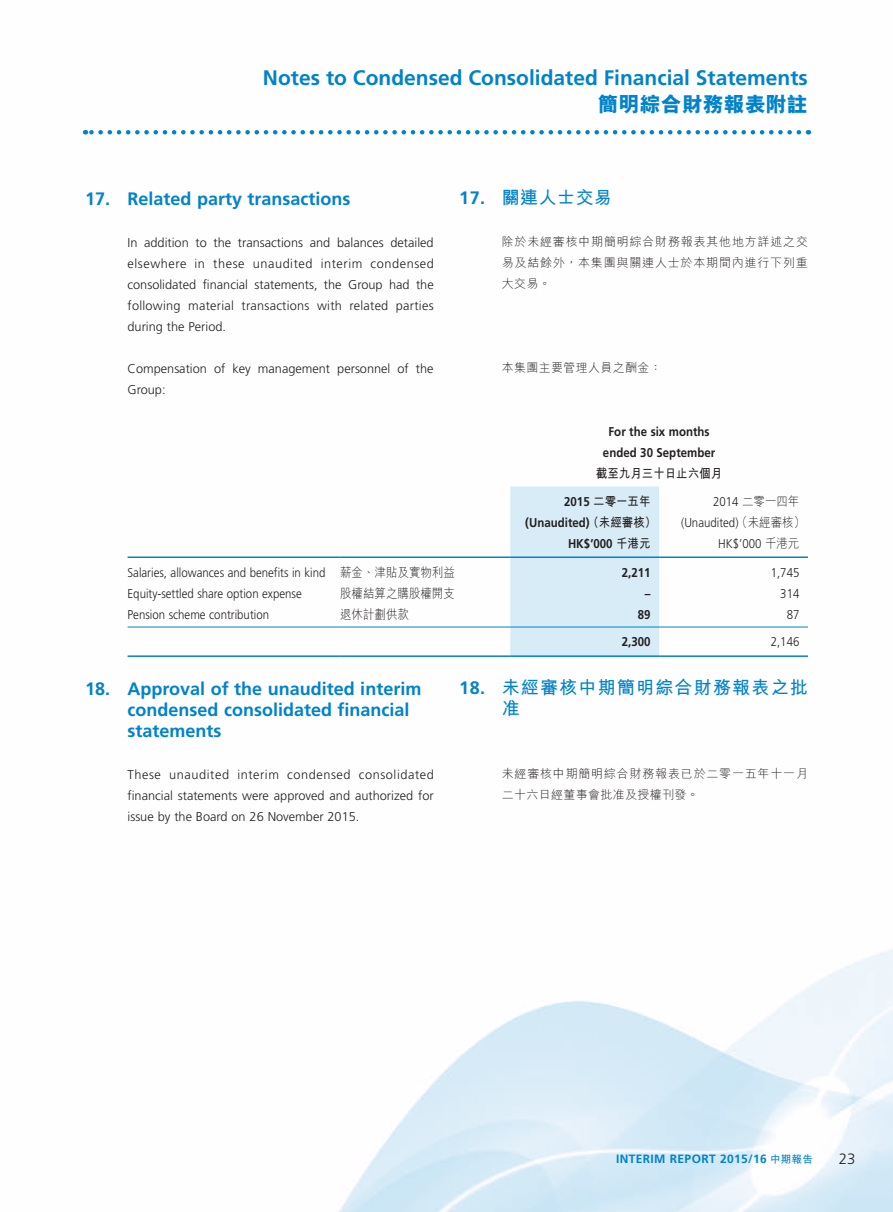
<style>
.page{position:relative;width:893px;height:1212px;background:#fff}
.page>*{position:absolute;margin:0;border:0;box-sizing:border-box;transform-origin:0 0}
.t1{font:700 21px "Frutiger LT Std";color:#0083ca}
.t2{font:800 21px "M Hei HK";color:#0083ca}
.t3{font:700 18px/21px "Frutiger LT Std";color:#0083ca}
.t4{font:700 18px/21px "M Hei HK";letter-spacing:.065em;color:#0083ca}
.t5{font:300 15px "Frutiger LT Std";color:#231f20}
.t6{font:300 12.75px/21px "Frutiger LT Std";color:#231f20;text-align:justify}
.t7{font:300 12.75px "Frutiger LT Std";color:#231f20;scale:.9 1}
.t8{font:700 12.75px/21px "Frutiger LT Std";color:#231f20;text-align:center;scale:.9 1}
.t9{font:300 12.75px "M Hei HK";color:#231f20;scale:.9 1}
.t10{font:700 12.75px/27.5px "M Hei HK";color:#231f20;scale:.9 1}
.t11{font:300 12px/21px "M Hei HK";letter-spacing:.065em;color:#231f20;text-align:justify}
.t12{font:700 12px "Frutiger LT Std";letter-spacing:.03em;color:#0083ca}
.t13{font:300 12px "M Hei HK";letter-spacing:.03em;color:#231f20}
.s1{font-family:"Frutiger LT Std"}
.s2{font-family:"M Hei HK"}
.s3{font-family:"M Hei HK";font-size:10.5px}
</style>
<div class="page">
<img style="left:82px;top:130px;width:811px;height:1082px">
<svg style="left:85px;top:130px;width:714px;height:4px"></svg>
<div style="left:510px;top:486px;width:149px;height:169px;background:#d8ecf7"></div>
<hr style="left:128px;top:556px;width:212px;height:2px;background:#0083ca">
<hr style="left:340px;top:556px;width:170px;height:2px;background:#0083ca">
<hr style="left:510px;top:556px;width:149px;height:2px;background:#0083ca">
<hr style="left:659px;top:556px;width:149px;height:2px;background:#0083ca">
<hr style="left:128px;top:627px;width:212px;height:1px;background:#0083ca">
<hr style="left:340px;top:627px;width:170px;height:1px;background:#0083ca">
<hr style="left:510px;top:627px;width:149px;height:1px;background:#0083ca">
<hr style="left:659px;top:627px;width:149px;height:1px;background:#0083ca">
<hr style="left:128px;top:655px;width:212px;height:2px;background:#0083ca">
<hr style="left:340px;top:655px;width:170px;height:2px;background:#0083ca">
<hr style="left:510px;top:655px;width:149px;height:2px;background:#0083ca">
<hr style="left:659px;top:655px;width:149px;height:2px;background:#0083ca">
<h1 class="t1" style="left:263px;top:66px;width:546px">Notes to Condensed Consolidated Financial Statements</h1>
<h1 class="t2" style="left:598px;top:91px;width:211px">簡明綜合財務報表附註</h1>
<h2 class="t3" style="left:85px;top:188px;width:267px">17. Related party transactions</h2>
<p class="t6" style="left:128px;top:232px;width:308px">In addition to the transactions and balances detailed elsewhere in these unaudited interim condensed consolidated financial statements, the Group had the following material transactions with related parties during the Period.</p>
<p class="t6" style="left:128px;top:358px;width:308px">Compensation of key management personnel of the<br>Group:</p>
<h2 class="t4" style="left:459px;top:186px;width:155px"><span class="s1">17.</span> 關連人士交易</h2>
<p class="t11" style="left:502px;top:231px;width:308px">除於未經審核中期簡明綜合財務報表其他地方詳述之交易及結餘外，本集團與關連人士於本期間內進行下列重大交易。</p>
<p class="t13" style="left:502px;top:359px;width:162px">本集團主要管理人員之酬金：</p>
<p class="t8" style="left:603px;top:421px;width:126px">For the six months ended 30 September</p>
<p class="t10" style="left:564px;top:459px;width:177px;text-indent:32px">截至九月三十日止六個月<br><span class="s1">2015</span> 二零一五年</p>
<p class="t9" style="left:713px;top:492px;width:98px"><span class="s1">2014</span> 二零一四年</p>
<p class="t8" style="left:525px;top:512px;width:147px">(Unaudited) <span class="s2">（未經審核）</span></p>
<p class="t7" style="left:681px;top:515px;width:139px">(Unaudited) <span class="s2">（未經審核）</span></p>
<p class="t8" style="left:568px;top:533px;width:93px">HK$’000 <span class="s2">千港元</span></p>
<p class="t7" style="left:718px;top:536px;width:92px">HK$’000 <span class="s2">千港元</span></p>
<p class="t7" style="left:128px;top:565px;width:365px">Salaries, allowances and benefits in kind <span class="s2">薪金、津貼及實物利益</span></p>
<p class="t8" style="left:622px;top:562px;width:33px">2,211</p>
<p class="t7" style="left:771px;top:565px;width:33px">1,745</p>
<p class="t7" style="left:128px;top:586px;width:195px">Equity-settled share option expense</p>
<p class="t9" style="left:340px;top:585px;width:129px">股權結算之購股權開支</p>
<p class="t8" style="left:645px;top:583px;width:8px">–</p>
<p class="t7" style="left:780px;top:586px;width:23px">314</p>
<p class="t7" style="left:128px;top:607px;width:159px">Pension scheme contribution</p>
<p class="t9" style="left:340px;top:606px;width:78px">退休計劃供款</p>
<p class="t8" style="left:638px;top:604px;width:16px">89</p>
<p class="t7" style="left:787px;top:607px;width:16px">87</p>
<p class="t8" style="left:622px;top:631px;width:33px">2,300</p>
<p class="t7" style="left:771px;top:635px;width:33px">2,146</p>
<h2 class="t3" style="left:128px;top:678px;width:295px;text-indent:-43px">18. Approval of the unaudited interim condensed consolidated financial statements</h2>
<p class="t6" style="left:128px;top:764px;width:308px">These unaudited interim condensed consolidated financial statements were approved and authorized for issue by the Board on 26 November 2015.</p>
<h2 class="t4" style="left:502px;top:675px;width:308px;text-indent:-43px"><span class="s1">18.</span> 未經審核中期簡明綜合財務報表之批准</h2>
<p class="t11" style="left:502px;top:762px;width:308px">未經審核中期簡明綜合財務報表已於二零一五年十一月二十六日經董事會批准及授權刊發。</p>
<p class="t12" style="left:616px;top:1151px;width:198px">INTERIM REPORT 2015/16 <span class="s3">中期報告</span></p>
<p class="t5" style="left:839px;top:1150px;width:18px">23</p>
</div>
